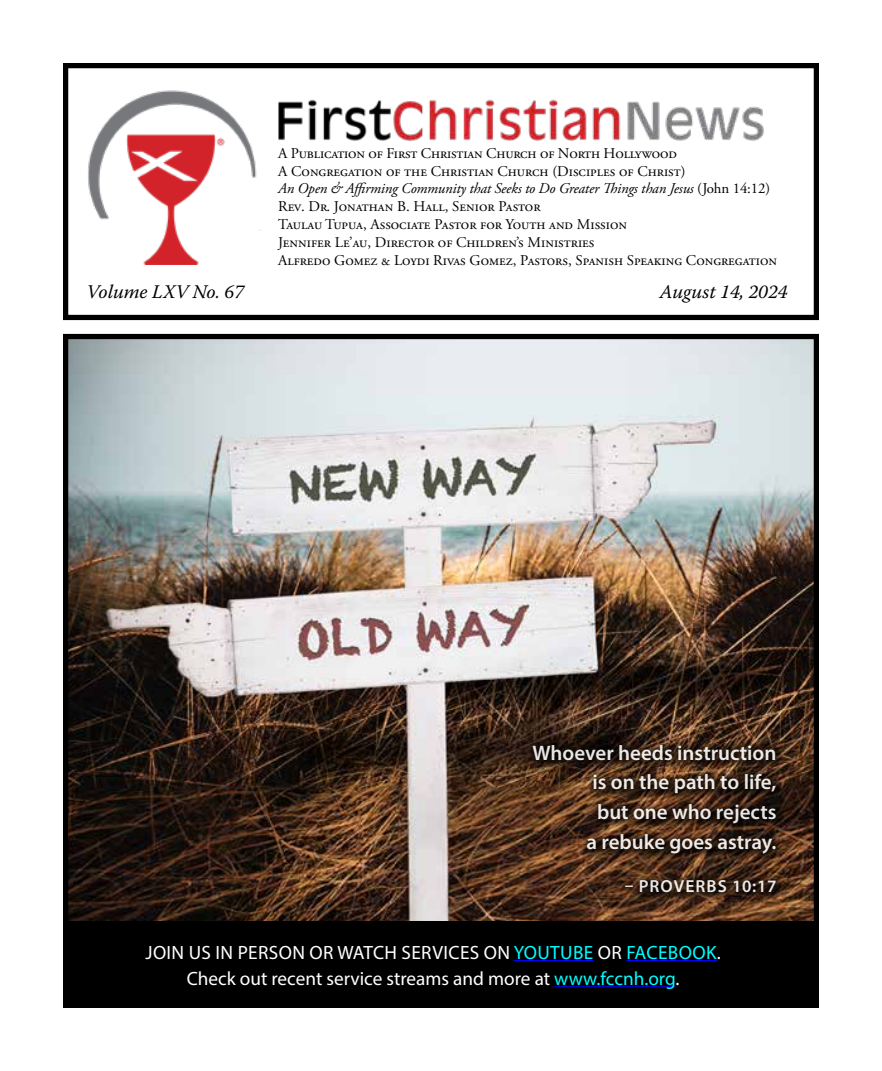
<style>
.page{position:relative;width:882px;height:1071px;background:#fff}
.page>*{position:absolute;margin:0;border:0;box-sizing:border-box;transform-origin:0 0}
.t1{font:600 21px/29.8px "Myriad Pro";color:#fefefe;text-align:right}
.t2{font:19.25px/26.2px "Myriad Pro";color:#fff;text-align:center}
.t3{font:italic 19.25px "Warnock Pro";color:#000}
.t4{font:600 17.5px "Myriad Pro";letter-spacing:.06em;color:#fefefe}
.t5{font:14.88px/17.8px "Adobe Garamond Pro";color:#000}
.s1{font-style:italic}
.s2{color:#0ff}
</style>
<div class="page">
<div style="left:63px;top:63px;width:756px;height:257px;border:5px solid #000"></div>
<img style="left:69px;top:340px;width:744px;height:581px">
<div style="left:63px;top:334px;width:756px;height:674px;border:5px solid #000"></div>
<img style="left:88px;top:90px;width:174px;height:141px">
<img style="left:121px;top:130px;width:108px;height:135px">
<img style="left:278px;top:99px;width:486px;height:42px">
<div style="left:63px;top:921px;width:756px;height:87px;background:#000"></div>
<hr style="left:514px;top:960px;width:80px;height:1px;background:#00f">
<hr style="left:626px;top:960px;width:91px;height:1px;background:#00f">
<hr style="left:554px;top:986px;width:122px;height:1px;background:#00f">
<div style="left:527px;top:738px;width:260px;height:165px;background:#000;opacity:.75"></div>
<p class="t5" style="left:278px;top:145px;width:500px">A Publication of First Christian Church of North Hollywood<br>A Congregation of the Christian Church (Disciples of Christ)<br><span class="s1">An Open &amp; Affirming Community that Seeks to Do Greater Things than Jesus</span> (John 14:12)<br>Rev. Dr. Jonathan B. Hall, Senior Pastor<br>Taulau Tupua, Associate Pastor for Youth and Mission<br>Jennifer Le’au, Director of Children’s Ministries<br>Alfredo Gomez &amp; Loydi Rivas Gomez, Pastors, Spanish Speaking Congregation</p>
<p class="t3" style="left:87px;top:280px;width:159px">Volume LXV No. 67</p>
<p class="t3" style="left:660px;top:280px;width:129px">August 14, 2024</p>
<h1 class="t1" style="left:532px;top:737px;width:246px">Whoever heeds instruction is on the path to life,<br>but one who rejects<br>a rebuke goes astray.</h1>
<p class="t4" style="left:625px;top:875px;width:153px">– PROVERBS 10:17</p>
<p class="t2" style="left:146px;top:939px;width:577px">JOIN US IN PERSON OR WATCH SERVICES ON <span class="s2">YOUTUBE</span> OR <span class="s2">FACEBOOK</span>.<br>Check out recent service streams and more at <span class="s2">www.fccnh.org</span>.</p>
</div>
